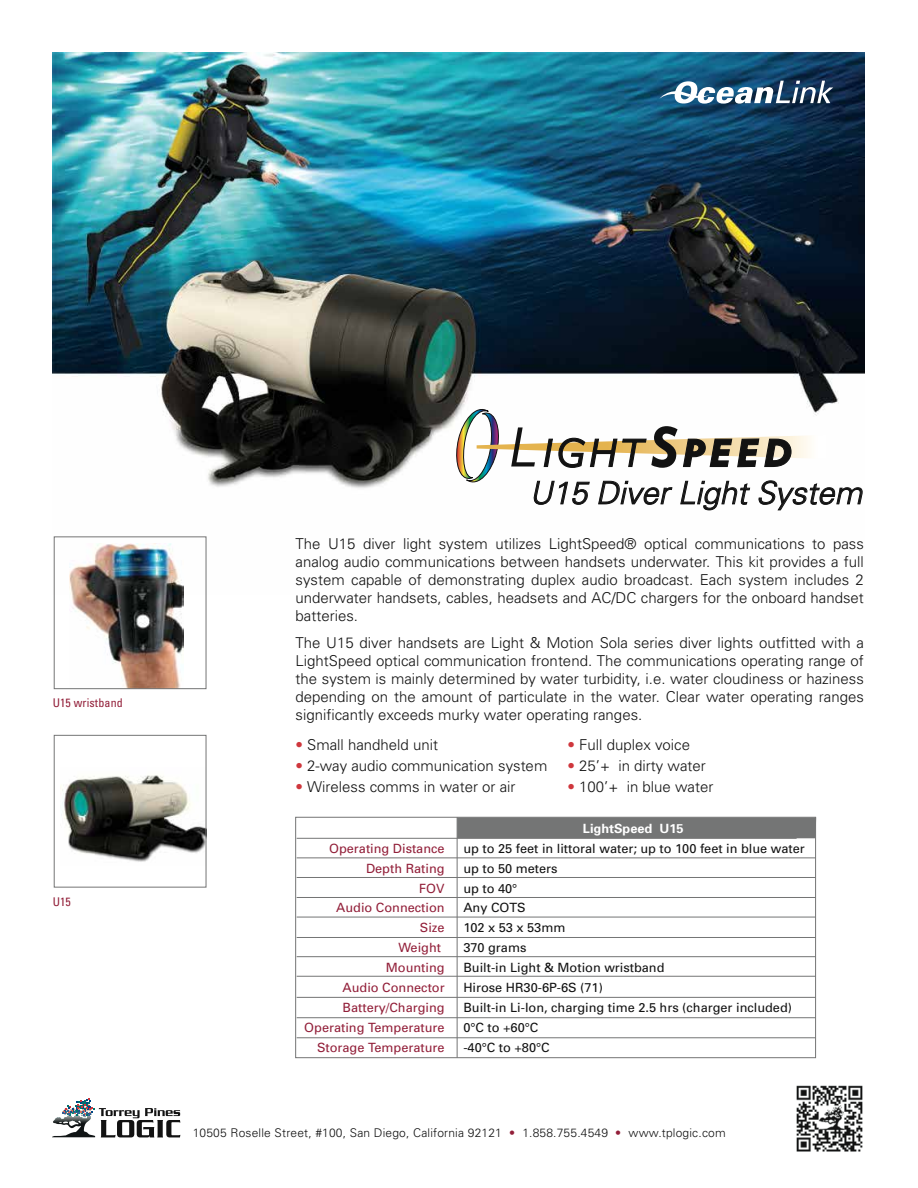
<style>
.page{position:relative;width:918px;height:1188px;background:#fff}
.page>*{position:absolute;margin:0;border:0;box-sizing:border-box;transform-origin:0 0}
.t1{font:italic 300 31.35px "Univers";color:#121212}
.t2{font:300 15px/18px "Univers";color:#121212;text-align:justify}
.t3{font:12.75px "Univers";color:#121212}
.t4{font:12.75px "Univers";color:#921f39}
.t5{font:700 12.75px "Univers";color:#fff}
.t6{font:300 12px "Univers";letter-spacing:.015em;color:#121212}
.t7{font:condensed 12px "Univers";letter-spacing:.01em;color:#921f39}
.s1{color:#cf373d}
.s2{color:#921f39}
</style>
<div class="page">
<img style="left:796px;top:1085px;width:67px;height:67px">
<svg style="left:52px;top:1098px;width:128px;height:39px"></svg>
<img style="left:52px;top:53px;width:813px;height:542px">
<img style="left:70px;top:543px;width:113px;height:144px">
<div style="left:54px;top:536px;width:152px;height:153px;border:1px solid #747575"></div>
<img style="left:61px;top:775px;width:143px;height:87px">
<div style="left:54px;top:735px;width:152px;height:153px;border:1px solid #747575"></div>
<svg style="left:659px;top:81px;width:174px;height:23px"></svg>
<svg style="left:453px;top:404px;width:410px;height:106px"></svg>
<div style="left:458px;top:819px;width:356px;height:19px;background:#747575"></div>
<hr style="left:297px;top:838px;width:500px;height:1px;background:#747575">
<hr style="left:297px;top:857px;width:519px;height:1px;background:#747575">
<hr style="left:297px;top:877px;width:519px;height:1px;background:#747575">
<hr style="left:297px;top:897px;width:519px;height:1px;background:#747575">
<hr style="left:297px;top:917px;width:519px;height:1px;background:#747575">
<hr style="left:297px;top:956px;width:519px;height:1px;background:#747575">
<hr style="left:297px;top:976px;width:519px;height:1px;background:#747575">
<hr style="left:297px;top:997px;width:519px;height:1px;background:#747575">
<hr style="left:297px;top:1017px;width:519px;height:1px;background:#747575">
<hr style="left:297px;top:1037px;width:519px;height:1px;background:#747575">
<hr style="left:297px;top:937px;width:519px;height:1px;background:#747575">
<hr style="left:457px;top:817px;width:1px;height:241px;background:#747575">
<div style="left:295px;top:817px;width:521px;height:241px;border:1px solid #747575"></div>
<p class="t7" style="left:53px;top:695px;width:72px">U15 wristband</p>
<p class="t7" style="left:53px;top:894px;width:20px">U15</p>
<h1 class="t1" style="left:530px;top:474px;width:334px">U15 Diver Light System</h1>
<p class="t2" style="left:296px;top:535px;width:570px">The U15 diver light system utilizes LightSpeed® optical communications to pass analog audio communications between handsets underwater. This kit provides a full system capable of demonstrating duplex audio broadcast. Each system includes 2 underwater handsets, cables, headsets and AC/DC chargers for the onboard handset batteries.</p>
<p class="t2" style="left:296px;top:634px;width:570px">The U15 diver handsets are Light &amp; Motion Sola series diver lights outfitted with a LightSpeed optical communication frontend. The communications operating range of the system is mainly determined by water turbidity, i.e. water cloudiness or haziness depending on the amount of particulate in the water. Clear water operating ranges significantly exceeds murky water operating ranges.</p>
<p class="t2" style="left:296px;top:736px;width:144px"><span class="s1">•</span> Small handheld unit</p>
<p class="t2" style="left:568px;top:736px;width:124px"><span class="s1">•</span> Full duplex voice</p>
<p class="t2" style="left:296px;top:757px;width:253px"><span class="s1">•</span> 2-way audio communication system</p>
<p class="t2" style="left:568px;top:757px;width:140px"><span class="s1">•</span> 25’+ in dirty water</p>
<p class="t2" style="left:296px;top:778px;width:222px"><span class="s1">•</span> Wireless comms in water or air</p>
<p class="t2" style="left:568px;top:778px;width:147px"><span class="s1">•</span> 100’+ in blue water</p>
<p class="t5" style="left:583px;top:821px;width:102px">LightSpeed U15</p>
<p class="t4" style="left:329px;top:841px;width:117px">Operating Distance</p>
<p class="t3" style="left:463px;top:841px;width:343px">up to 25 feet in littoral water; up to 100 feet in blue water</p>
<p class="t4" style="left:366px;top:861px;width:80px">Depth Rating</p>
<p class="t3" style="left:463px;top:861px;width:96px">up to 50 meters</p>
<p class="t4" style="left:419px;top:881px;width:27px">FOV</p>
<p class="t3" style="left:463px;top:881px;width:55px">up to 40°</p>
<p class="t4" style="left:336px;top:901px;width:110px">Audio Connection</p>
<p class="t3" style="left:463px;top:901px;width:64px">Any COTS</p>
<p class="t4" style="left:420px;top:920px;width:26px">Size</p>
<p class="t3" style="left:463px;top:920px;width:104px">102 x 53 x 53mm</p>
<p class="t4" style="left:398px;top:940px;width:44px">Weight</p>
<p class="t3" style="left:463px;top:940px;width:65px">370 grams</p>
<p class="t4" style="left:386px;top:960px;width:60px">Mounting</p>
<p class="t3" style="left:463px;top:960px;width:203px">Built-in Light &amp; Motion wristband</p>
<p class="t4" style="left:343px;top:980px;width:104px">Audio Connector</p>
<p class="t3" style="left:463px;top:980px;width:141px">Hirose HR30-6P-6S (71)</p>
<p class="t4" style="left:343px;top:1000px;width:104px">Battery/Charging</p>
<p class="t3" style="left:463px;top:1000px;width:330px">Built-in Li-Ion, charging time 2.5 hrs (charger included)</p>
<p class="t4" style="left:304px;top:1020px;width:142px">Operating Temperature</p>
<p class="t3" style="left:463px;top:1020px;width:77px">0°C to +60°C</p>
<p class="t4" style="left:317px;top:1040px;width:129px">Storage Temperature</p>
<p class="t3" style="left:463px;top:1040px;width:88px">-40°C to +80°C</p>
<p class="t6" style="left:193px;top:1126px;width:534px">10505 Roselle Street, #100, San Diego, California 92121 <span class="s2">•</span> 1.858.755.4549 <span class="s2">•</span> www.tplogic.com</p>
</div>
